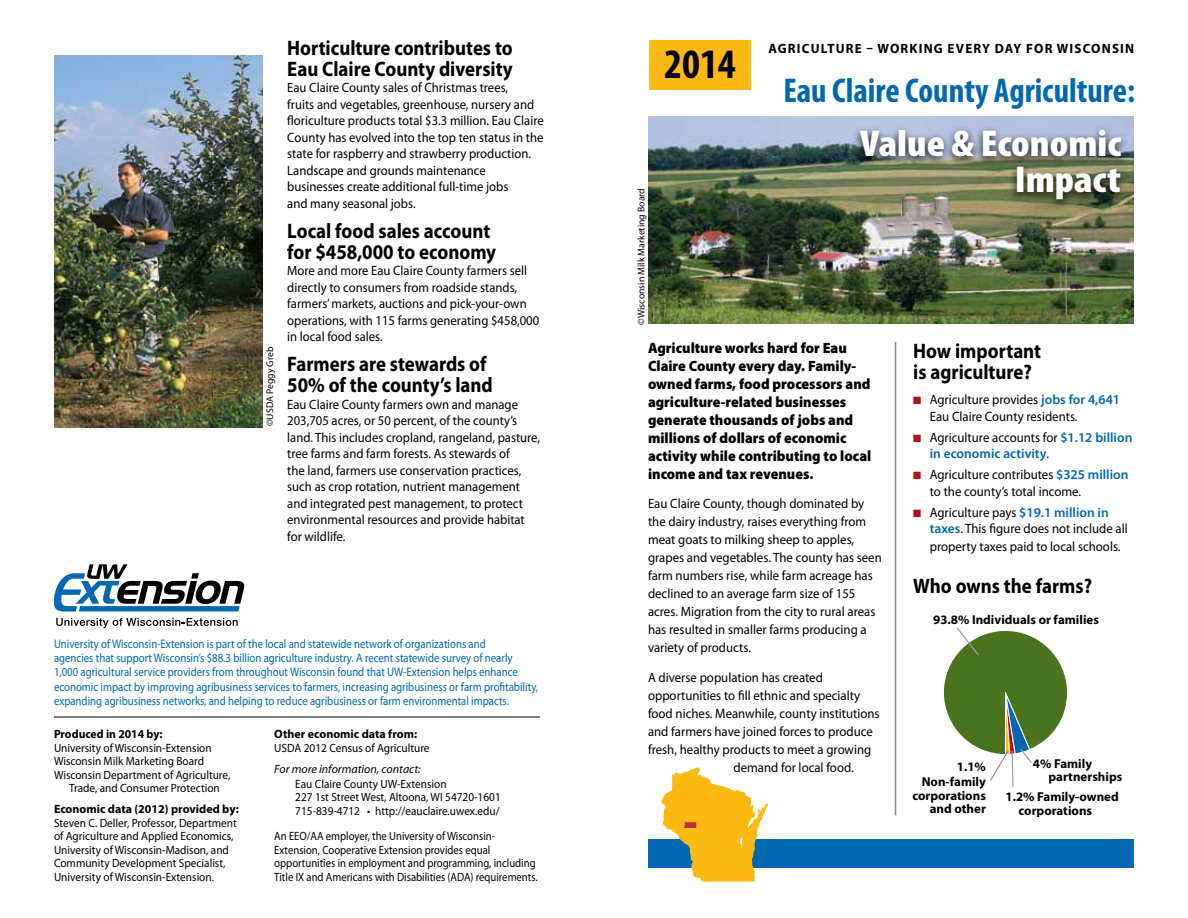
<style>
.page{position:relative;width:1188px;height:918px;background:#fff}
.page>*{position:absolute;margin:0;border:0;box-sizing:border-box;transform-origin:0 0}
.t1{font:700 condensed 42px "Myriad Pro";color:#000}
.t2{font:900 condensed 37.5px/36px "Myriad Pro";color:#fff;text-align:right;scale:1.1 1}
.t3{font:700 condensed 34.5px "Myriad Pro";color:#0067b1}
.t4{font:700 21px/21px "Myriad Pro";color:#000;scale:.9 1}
.t5{font:900 15px/18px "Myriad Pro";color:#000;scale:.95 1}
.t6{font:13.5px/16.5px "Myriad Pro";color:#000;scale:.94 1}
.t7{font:13.5px/18px "Myriad Pro";color:#000;scale:.95 1}
.t8{font:600 13.5px/16.5px "Myriad Pro";color:#0067b1}
.t9{font:700 13.5px "Myriad Pro";letter-spacing:.09em;color:#000}
.t10{font:700 12.9px/13.6px "Myriad Pro";color:#000}
.t11{font:12.3px/14.2px "Myriad Pro";color:#0067b1;scale:.87 1}
.t12{font:12px/13.5px "Myriad Pro";color:#000;scale:.94 1}
.t13{font:12px/13.5px "Myriad Pro";color:#000;scale:.89 1}
.t14{font:700 12px "Myriad Pro";color:#000}
.t15{font:italic 12px "Myriad Pro";color:#000}
.t16{font:9.75px "Myriad Pro";color:#000}
.s1{color:#b5121b}
.s2{font-weight:600;color:#0067b1}
.s3{font-weight:400;color:#000}
</style>
<div class="page">
<img style="left:648px;top:117px;width:486px;height:207px">
<hr style="left:54px;top:717px;width:486px;height:1px;background:#000">
<div style="left:649px;top:40px;width:102px;height:50px;background:#fdb913"></div>
<div style="left:648px;top:839px;width:486px;height:29px;background:#0067b1"></div>
<svg style="left:662px;top:768px;width:106px;height:113px"></svg>
<svg style="left:56px;top:618px;width:182px;height:10px"></svg>
<svg style="left:53px;top:564px;width:192px;height:48px"></svg>
<svg style="left:943px;top:627px;width:125px;height:161px"></svg>
<hr style="left:895px;top:342px;width:1px;height:473px;background:#8a8c8e">
<img style="left:54px;top:55px;width:208px;height:373px">
<div style="left:853px;top:125px;width:276px;height:86px;background:#000;opacity:.85"></div>
<p class="t16" style="left:264px;top:426px;width:81px;rotate:-90deg">©USDA Peggy Greb</p>
<h3 class="t4" style="left:287px;top:36px;width:252px">Horticulture contributes to<br>Eau Claire County diversity</h3>
<p class="t6" style="left:287px;top:79px;width:274px">Eau Claire County sales of Christmas trees,<br>fruits and vegetables, greenhouse, nursery and floriculture products total $3.3 million. Eau Claire County has evolved into the top ten status in the state for raspberry and strawberry production.<br>Landscape and grounds maintenance businesses create additional full-time jobs<br>and many seasonal jobs.</p>
<h3 class="t4" style="left:287px;top:219px;width:234px">Local food sales account for $458,000 to economy</h3>
<p class="t6" style="left:287px;top:262px;width:270px">More and more Eau Claire County farmers sell directly to consumers from roadside stands, farmers’ markets, auctions and pick-your-own operations, with 115 farms generating $458,000 in local food sales.</p>
<h3 class="t4" style="left:287px;top:353px;width:230px">Farmers are stewards of<br>50% of the county’s land</h3>
<p class="t6" style="left:287px;top:396px;width:270px">Eau Claire County farmers own and manage 203,705 acres, or 50 percent, of the county’s land. This includes cropland, rangeland, pasture, tree farms and farm forests. As stewards of<br>the land, farmers use conservation practices, such as crop rotation, nutrient management and integrated pest management, to protect environmental resources and provide habitat for wildlife.</p>
<p class="t11" style="left:54px;top:636px;width:558px">University of Wisconsin-Extension is part of the local and statewide network of organizations and<br>agencies that support Wisconsin’s $88.3 billion agriculture industry. A recent statewide survey of nearly 1,000 agricultural service providers from throughout Wisconsin found that UW-Extension helps enhance economic impact by improving agribusiness services to farmers, increasing agribusiness or farm profitability, expanding agribusiness networks, and helping to reduce agribusiness or farm environmental impacts.</p>
<p class="t14" style="left:54px;top:726px;width:110px">Produced in 2014 by:</p>
<p class="t12" style="left:54px;top:741px;width:169px">University of Wisconsin-Extension</p>
<p class="t12" style="left:54px;top:754px;width:161px">Wisconsin Milk Marketing Board</p>
<p class="t12" style="left:54px;top:768px;width:189px">Wisconsin Department of Agriculture,</p>
<p class="t12" style="left:69px;top:781px;width:162px">Trade, and Consumer Protection</p>
<p class="t14" style="left:54px;top:801px;width:186px">Economic data (2012) provided by:</p>
<p class="t12" style="left:54px;top:816px;width:196px">Steven C. Deller, Professor, Department of Agriculture and Applied Economics, University of Wisconsin-Madison, and Community Development Specialist, University of Wisconsin-Extension.</p>
<p class="t14" style="left:274px;top:726px;width:144px">Other economic data from:</p>
<p class="t12" style="left:274px;top:741px;width:167px">USDA 2012 Census of Agriculture</p>
<p class="t15" style="left:274px;top:761px;width:148px">For more information, contact:</p>
<p class="t12" style="left:295px;top:777px;width:220px">Eau Claire County UW-Extension<br>227 1st Street West, Altoona, WI 54720-1601<br>715-839-4712 • http://eauclaire.uwex.edu/</p>
<p class="t13" style="left:274px;top:829px;width:297px">An EEO/AA employer, the University of Wisconsin-Extension, Cooperative Extension provides equal opportunities in employment and programming, including Title IX and Americans with Disabilities (ADA) requirements.</p>
<h1 class="t1" style="left:664px;top:38px;width:73px">2014</h1>
<p class="t16" style="left:635px;top:325px;width:138px;rotate:-90deg">©Wisconsin Milk Marketing Board</p>
<p class="t9" style="left:768px;top:40px;width:367px">Agriculture – working everY day for Wisconsin</p>
<h3 class="t3" style="left:783px;top:69px;width:353px">Eau Claire County Agriculture:</h3>
<h2 class="t2" style="left:860px;top:125px;width:239px">Value &amp; Economic<br>Impact</h2>
<p class="t5" style="left:648px;top:339px;width:237px">Agriculture works hard for Eau<br>Claire County every day. Family&shy;owned farms, food processors and agriculture-related businesses generate thousands of jobs and millions of dollars of economic activity while contributing to local income and tax revenues.</p>
<p class="t7" style="left:648px;top:494px;width:248px">Eau Claire County, though dominated by the dairy industry, raises everything from meat goats to milking sheep to apples, grapes and vegetables. The county has seen farm numbers rise, while farm acreage has declined to an average farm size of 155 acres. Migration from the city to rural areas has resulted in smaller farms producing a variety of products.</p>
<p class="t7" style="left:648px;top:668px;width:186px">A diverse population has created</p>
<p class="t7" style="left:648px;top:686px;width:225px">opportunities to fill ethnic and specialty</p>
<p class="t7" style="left:648px;top:704px;width:245px">food niches. Meanwhile, county institutions</p>
<p class="t7" style="left:648px;top:722px;width:238px">and farmers have joined forces to produce</p>
<p class="t7" style="left:648px;top:740px;width:237px">fresh, healthy products to meet a growing</p>
<p class="t7" style="left:734px;top:758px;width:128px">demand for local food.</p>
<h3 class="t4" style="left:913px;top:339px;width:144px">How important is agriculture?</h3>
<p class="t7" style="left:930px;top:391px;width:202px;line-height:16.5px;text-indent:-17px"><span class="s1">■</span> Agriculture provides <span class="s2">jobs for 4,641<br></span>Eau Claire County residents.</p>
<p class="t8" style="left:930px;top:429px;width:204px;text-indent:-17px"><span class="s1">■</span> <span class="s3">Agriculture accounts for</span> $1.12 billion in economic activity<span class="s3">.</span></p>
<p class="t7" style="left:930px;top:466px;width:211px;line-height:16.5px;text-indent:-16px"><span class="s1">■</span> Agriculture contributes <span class="s2">$325 million </span>to the county’s total income.</p>
<p class="t7" style="left:930px;top:504px;width:210px;line-height:16.5px;text-indent:-16px"><span class="s1">■</span> Agriculture pays <span class="s2">$19.1 million in taxes</span>. This figure does not include all</p>
<p class="t7" style="left:930px;top:538px;width:202px">property taxes paid to local schools.</p>
<h3 class="t4" style="left:913px;top:575px;width:200px">Who owns the farms?</h3>
<p class="t10" style="left:933px;top:612px;width:167px">93.8% Individuals or families</p>
<p class="t10" style="left:922px;top:758px;width:66px;line-height:15.5px;text-align:right">1.1%<br>Non-family</p>
<p class="t10" style="left:912px;top:788px;width:75px;text-align:right">corporations and other</p>
<p class="t10" style="left:1049px;top:756px;width:75px;text-indent:-16px">4% Family partnerships</p>
<p class="t10" style="left:1019px;top:789px;width:102px;text-indent:-13px">1.2% Family-owned corporations</p>
</div>
